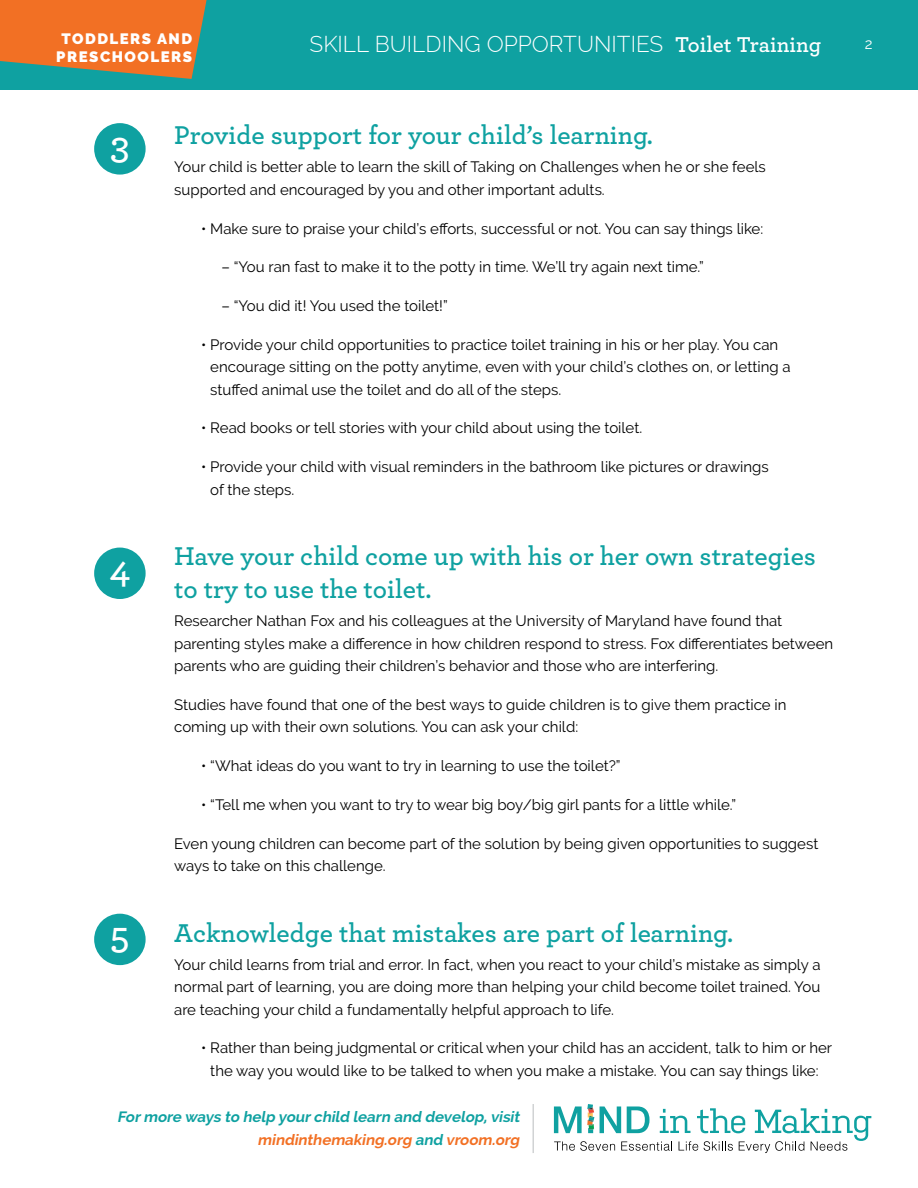
<style>
.page{position:relative;width:918px;height:1188px;background:#fff}
.page>*{position:absolute;margin:0;border:0;box-sizing:border-box;transform-origin:0 0}
.t1{font:600 39px "Archer Pro";color:#fff}
.t2{font:600 27px/33px "Archer Pro";color:#0fa1a1}
.t3{font:300 22.5px "Raleway";color:#fff}
.t4{font:15px/22.5px "Raleway";color:#000}
.t5{font:italic 700 15px/22.5px "Raleway";color:#0fa1a1;text-align:right}
.t6{font:900 15px/18px "Raleway";letter-spacing:.1em;color:#fff;text-align:center}
.t7{font:15px "Raleway";color:#fff}
.s1{font-family:"Archer Pro";font-weight:600}
.s2{color:#f27024}
</style>
<div class="page">
<div style="left:0;top:0;width:918px;height:90px;background:#0fa1a1"></div>
<svg style="left:0;top:0;width:207px;height:79px;background:#d17736"></svg>
<svg style="left:554px;top:1104px;width:317px;height:49px"></svg>
<hr style="left:532px;top:1104px;width:2px;height:49px;background:#d1d3d4">
<div style="left:94px;top:123px;width:52px;height:52px;background:#0fa1a1;border-radius:50%"></div>
<div style="left:94px;top:548px;width:52px;height:51px;background:#0fa1a1;border-radius:50%"></div>
<div style="left:94px;top:914px;width:52px;height:51px;background:#0fa1a1;border-radius:50%"></div>
<p class="t6" style="left:56px;top:30px;width:137px">TODDLERS AND<br>PRESCHOOLERS</p>
<h3 class="t3" style="left:310px;top:30px;width:513px">SKILL BUILDING OPPORTUNITIES <span class="s1">Toilet Training</span></h3>
<p class="t7" style="left:865px;top:35px;width:9px">2</p>
<h1 class="t1" style="left:110px;top:116px;width:21px">3</h1>
<h1 class="t1" style="left:109px;top:540px;width:22px">4</h1>
<h1 class="t1" style="left:110px;top:906px;width:21px">5</h1>
<h2 class="t2" style="left:174px;top:117px;width:480px">Provide support for your child’s learning.</h2>
<p class="t4" style="left:174px;top:156px;width:593px">Your child is better able to learn the skill of Taking on Challenges when he or she feels supported and encouraged by you and other important adults.</p>
<p class="t4" style="left:201px;top:217px;width:564px">• Make sure to praise your child’s efforts, successful or not. You can say things like:</p>
<p class="t4" style="left:221px;top:256px;width:484px">– “You ran fast to make it to the potty in time. We’ll try again next time.”</p>
<p class="t4" style="left:221px;top:294px;width:228px">– “You did it! You used the toilet!”</p>
<p class="t4" style="left:210px;top:333px;width:582px;text-indent:-9px">• Provide your child opportunities to practice toilet training in his or her play. You can encourage sitting on the potty anytime, even with your child’s clothes on, or letting a stuffed animal use the toilet and do all of the steps.</p>
<p class="t4" style="left:201px;top:417px;width:443px">• Read books or tell stories with your child about using the toilet.</p>
<p class="t4" style="left:210px;top:455px;width:560px;text-indent:-9px">• Provide your child with visual reminders in the bathroom like pictures or drawings of the steps.</p>
<h2 class="t2" style="left:174px;top:538px;width:643px">Have your child come up with his or her own strategies to try to use the toilet.</h2>
<p class="t4" style="left:174px;top:610px;width:661px">Researcher Nathan Fox and his colleagues at the University of Maryland have found that parenting styles make a difference in how children respond to stress. Fox differentiates between parents who are guiding their children’s behavior and those who are interfering.</p>
<p class="t4" style="left:174px;top:693px;width:614px">Studies have found that one of the best ways to guide children is to give them practice in coming up with their own solutions. You can ask your child:</p>
<p class="t4" style="left:201px;top:755px;width:421px">• “What ideas do you want to try in learning to use the toilet?”</p>
<p class="t4" style="left:201px;top:793px;width:537px">• “Tell me when you want to try to wear big boy/big girl pants for a little while.”</p>
<p class="t4" style="left:174px;top:832px;width:646px">Even young children can become part of the solution by being given opportunities to suggest ways to take on this challenge.</p>
<h2 class="t2" style="left:174px;top:915px;width:561px">Acknowledge that mistakes are part of learning.</h2>
<p class="t4" style="left:174px;top:953px;width:648px;text-align:justify">Your child learns from trial and error. In fact, when you react to your child’s mistake as simply a normal part of learning, you are doing more than helping your child become toilet trained. You are teaching your child a fundamentally helpful approach to life.</p>
<p class="t4" style="left:201px;top:1037px;width:633px;text-align:center">• Rather than being judgmental or critical when your child has an accident, talk to him or her the way you would like to be talked to when you make a mistake. You can say things like:</p>
<p class="t5" style="left:117px;top:1106px;width:407px">Formore ways to help yourchild learn and develop,visit <span class="s2">mindinthemaking.org</span> and <span class="s2">vroom.org</span></p>
</div>
